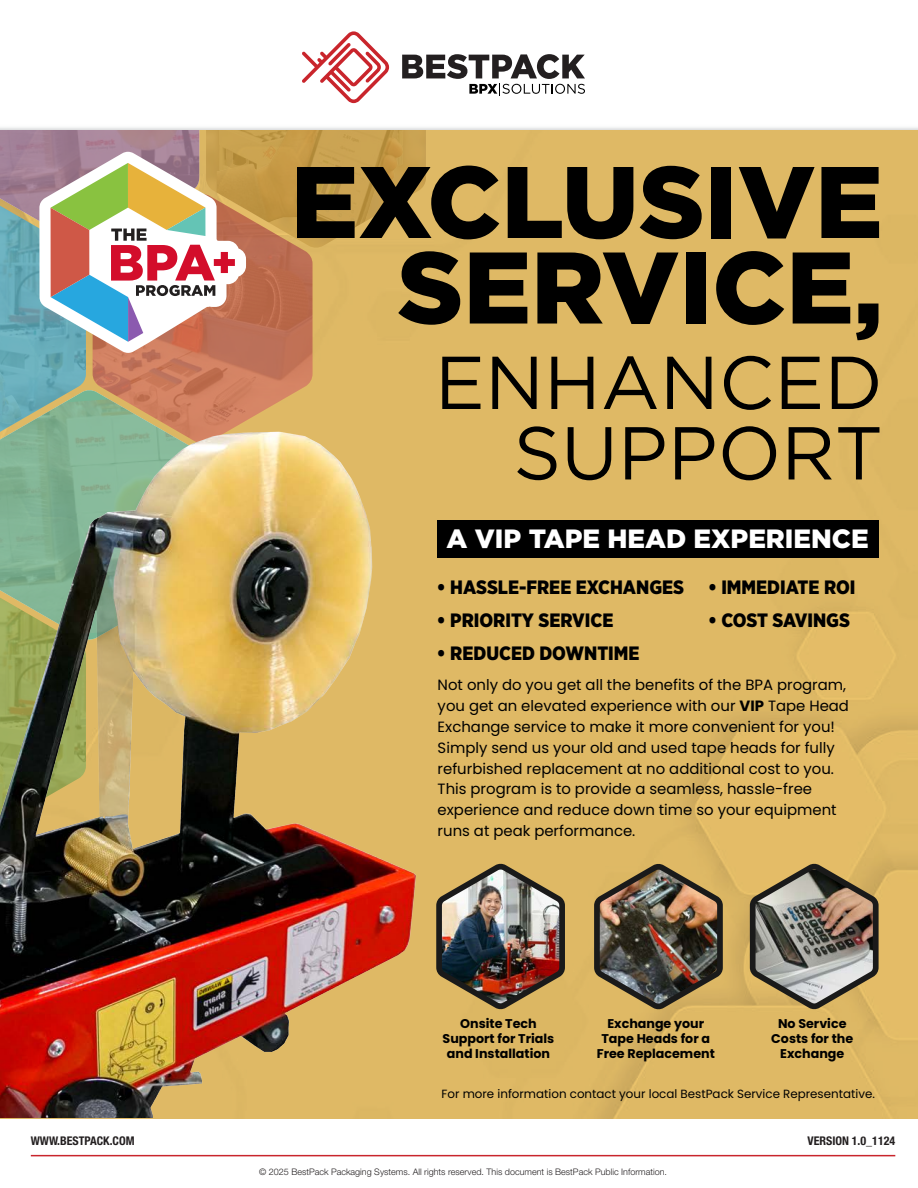
<style>
.page{position:relative;width:918px;height:1188px;background:#fff}
.page>*{position:absolute;margin:0;border:0;box-sizing:border-box;transform-origin:0 0}
.t1{font:900 101.4px/85.5px "Gotham Pro";color:#000;text-align:right}
.t2{font:74.7px/70.5px "Gotham";color:#000;text-align:right}
.t3{font:900 26.4px "Gotham Pro";color:#fff}
.t4{font:900 19.35px "Gotham Narrow";color:#000}
.t5{font:14.85px/20.9px "Poppins";color:#000}
.t6{font:700 12.75px/14.9px "Poppins";color:#000;text-align:center}
.t7{font:700 condensed 12px "Helvetica Neue LT Std";color:#231f20}
.t8{font:11.85px "Poppins";color:#000}
.t9{font:300 9px "Helvetica Neue LT Std";color:#231f20}
.s1{font-weight:700}
</style>
<div class="page">
<div style="left:0;top:130px;width:918px;height:989px;background:#dfb965"></div>
<div style="left:437px;top:521px;width:442px;height:37px;background:#000"></div>
<img style="left:246px;top:130px;width:176px;height:118px">
<img style="left:246px;top:194px;width:66px;height:198px">
<svg style="left:0;top:130px;width:246px;height:262px"></svg>
<img style="left:0;top:392px;width:426px;height:726px">
<img style="left:591px;top:859px;width:135px;height:156px">
<svg style="left:746px;top:859px;width:136px;height:155px;background:#9d8e6f"></svg>
<img style="left:433px;top:859px;width:135px;height:155px">
<svg style="left:302px;top:31px;width:87px;height:72px"></svg>
<svg style="left:402px;top:54px;width:183px;height:41px"></svg>
<hr style="left:31px;top:1155px;width:864px;height:1px;background:#c9252c">
<h1 class="t1" style="left:291px;top:157px;width:594px">EXCLUSIVE<br>SERVICE,</h1>
<h2 class="t2" style="left:435px;top:346px;width:449px">ENHANCED<br>SUPPORT</h2>
<h3 class="t3" style="left:447px;top:524px;width:424px">A VIP TAPE HEAD EXPERIENCE</h3>
<h3 class="t4" style="left:437px;top:575px;width:249px">• HASSLE-FREE EXCHANGES</h3>
<h3 class="t4" style="left:437px;top:607px;width:178px">• PRIORITY SERVICE</h3>
<h3 class="t4" style="left:437px;top:640px;width:204px">• REDUCED DOWNTIME</h3>
<h3 class="t4" style="left:708px;top:575px;width:149px">• IMMEDIATE ROI</h3>
<h3 class="t4" style="left:708px;top:607px;width:144px">• COST SAVINGS</h3>
<p class="t5" style="left:438px;top:675px;width:413px">Not only do you get all the benefits of the BPA program, you get an elevated experience with our <span class="s1">VIP</span> Tape Head Exchange service to make it more convenient for you!<br>Simply send us your old and used tape heads for fully refurbished replacement at no additional cost to you.<br>This program is to provide a seamless, hassle-free experience and reduce down time so your equipment runs at peak performance.</p>
<p class="t6" style="left:443px;top:1017px;width:113px">Onsite Tech<br>Support for Trials and Installation</p>
<p class="t6" style="left:597px;top:1017px;width:120px">Exchange your<br>Tape Heads for a<br>Free Replacement</p>
<p class="t6" style="left:771px;top:1017px;width:83px">No Service<br>Costs for the<br>Exchange</p>
<p class="t8" style="left:442px;top:1086px;width:435px">For more information contact your local BestPack Service Representative.</p>
<p class="t7" style="left:31px;top:1134px;width:105px">WWW.BESTPACK.COM</p>
<p class="t7" style="left:807px;top:1134px;width:89px">VERSION 1.0_1124</p>
<p class="t9" style="left:259px;top:1166px;width:410px">© 2025 BestPack Packaging Systems. All rights reserved. This document is BestPack Public Information.</p>
</div>
